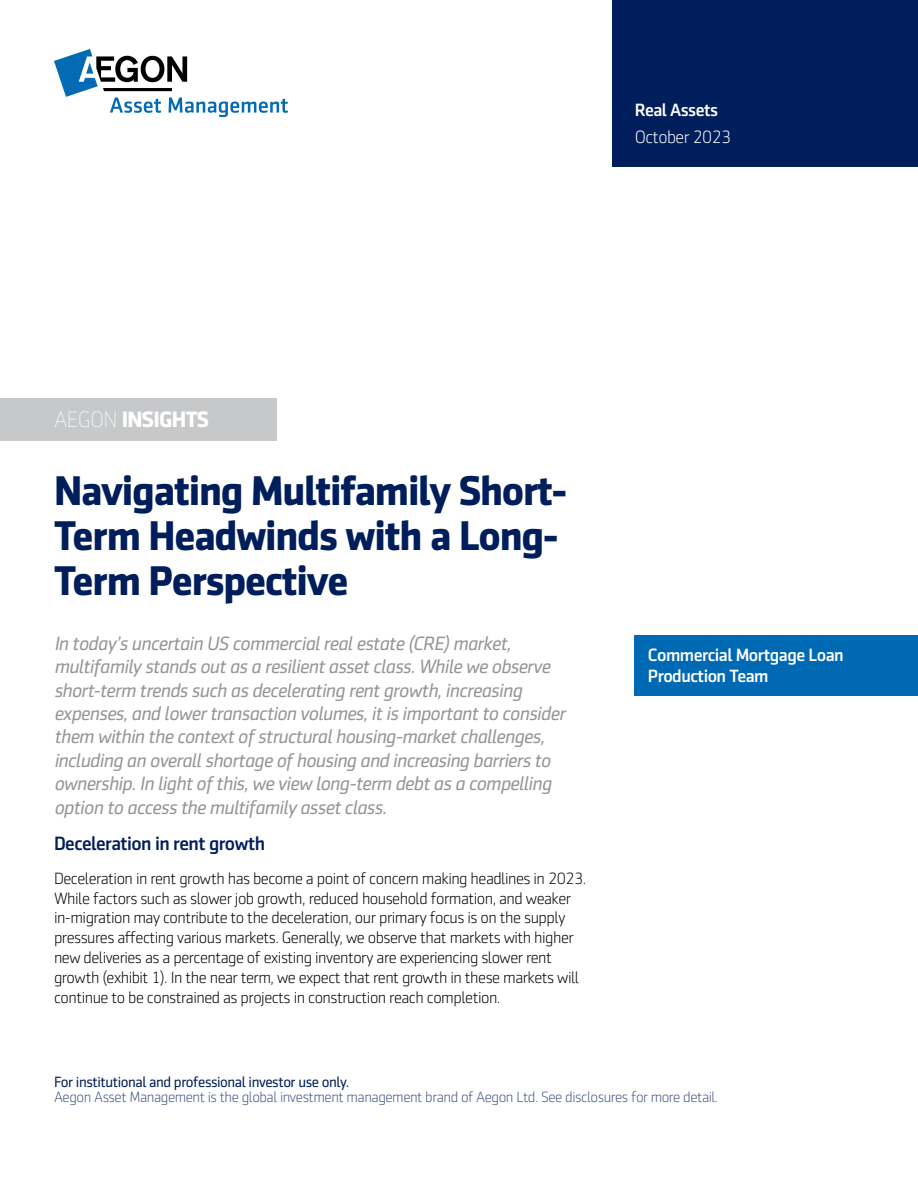
<style>
.page{position:relative;width:918px;height:1188px;background:#fff}
.page>*{position:absolute;margin:0;border:0;box-sizing:border-box;transform-origin:0 0}
.t1{font:700 42px/45px "Sentico Sans DT";letter-spacing:-.03em;color:#001e5b}
.t2{font:700 22.5px "Sentico Sans DT";letter-spacing:-.03em;color:#fff}
.t3{font:italic 19.5px/23.4px "Sentico Sans DT";letter-spacing:-.03em;color:#939598}
.t4{font:500 19.5px "Sentico Sans DT";letter-spacing:-.03em;color:#001e5b}
.t5{font:500 18px/21.6px "Sentico Sans DT";letter-spacing:-.03em;color:#fff}
.t6{font:300 18px "Sentico Sans DT";letter-spacing:-.03em;color:#fff}
.t7{font:300 16.5px/19.8px "Sentico Sans DT";letter-spacing:-.03em;color:#000}
.t8{font:300 15px "Sentico Sans DT";letter-spacing:-.03em;color:#405684}
.t9{font:15px "Sentico Sans DT";letter-spacing:-.03em;color:#001e5b}
.s1{font-weight:100}
</style>
<div class="page">
<svg style="left:54px;top:49px;width:234px;height:68px"></svg>
<div style="left:613px;top:0;width:305px;height:166px;background:#001e5b"></div>
<div style="left:0;top:398px;width:276px;height:43px;background:#c7c8ca"></div>
<div style="left:634px;top:635px;width:284px;height:60px;background:#0069b4"></div>
<p class="t5" style="left:635px;top:99px;width:85px">Real Assets</p>
<p class="t6" style="left:635px;top:127px;width:98px">October 2023</p>
<h2 class="t2" style="left:54px;top:406px;width:157px"><span class="s1">AEGON</span> INSIGHTS</h2>
<h1 class="t1" style="left:54px;top:468px;width:515px">Navigating Multifamily Short-<br>Term Headwinds with a Long-<br>Term Perspective</h1>
<p class="t3" style="left:54px;top:632px;width:513px">In today’s uncertain US commercial real estate (CRE) market, multifamily stands out as a resilient asset class. While we observe short-term trends such as decelerating rent growth, increasing expenses, and lower transaction volumes, it is important to consider them within the context of structural housing-market challenges, including an overall shortage of housing and increasing barriers to ownership. In light of this, we view long-term debt as a compelling option to access the multifamily asset class.</p>
<p class="t4" style="left:54px;top:833px;width:213px">Deceleration in rent growth</p>
<p class="t7" style="left:54px;top:868px;width:534px">Deceleration in rent growth has become a point of concern making headlines in 2023.<br>While factors such as slower job growth, reduced household formation, and weaker in-migration may contribute to the deceleration, our primary focus is on the supply pressures affecting various markets. Generally, we observe that markets with higher new deliveries as a percentage of existing inventory are experiencing slower rent growth (exhibit 1). In the near term, we expect that rent growth in these markets will continue to be constrained as projects in construction reach completion.</p>
<p class="t5" style="left:648px;top:644px;width:197px">Commercial Mortgage Loan<br>Production Team</p>
<p class="t9" style="left:54px;top:1074px;width:297px">For institutional and professional investor use only.</p>
<p class="t8" style="left:54px;top:1089px;width:666px">Aegon Asset Management is the global investment management brand of Aegon Ltd. See disclosures for more detail.</p>
</div>
